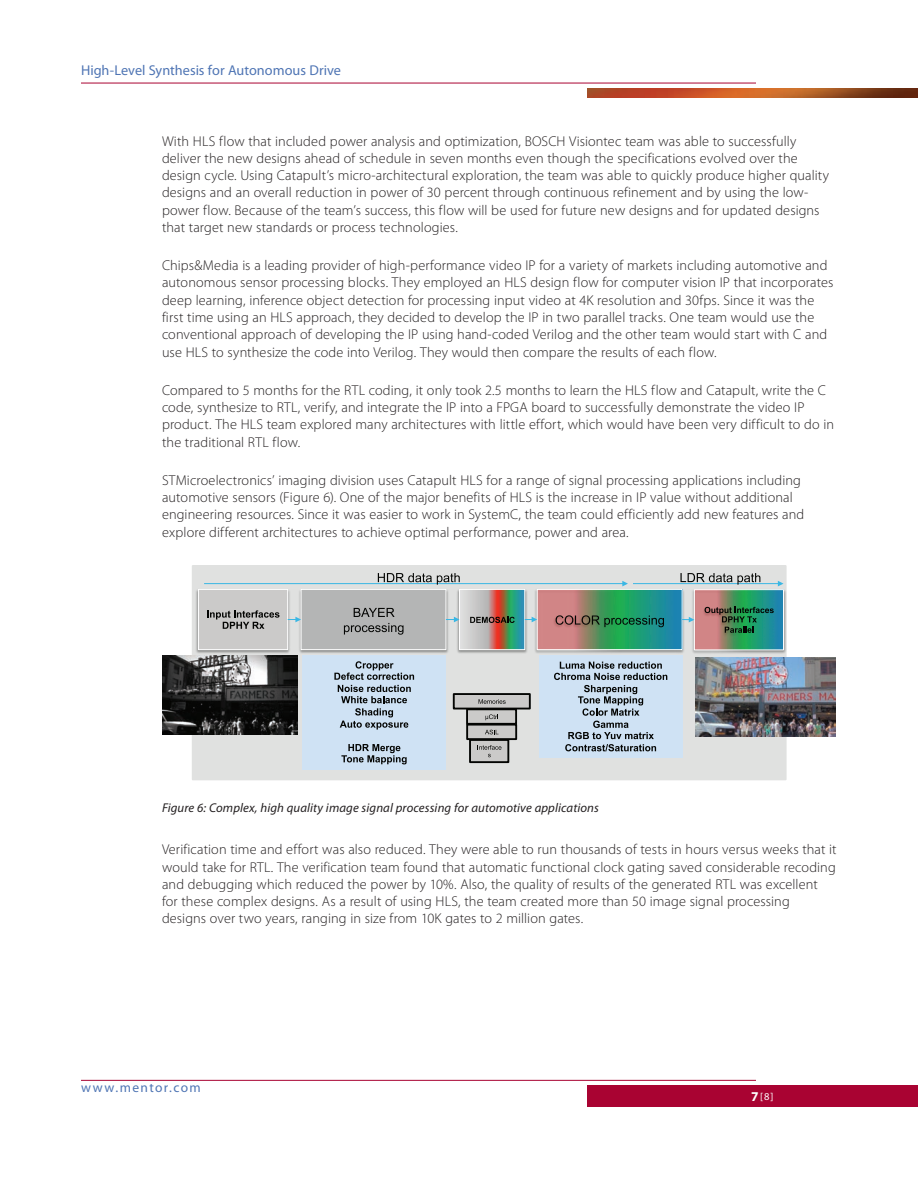
<style>
.page{position:relative;width:918px;height:1188px;background:#fff}
.page>*{position:absolute;margin:0;border:0;box-sizing:border-box;transform-origin:0 0}
.t1{font:300 14.25px/17.2px "Myriad Pro";letter-spacing:.01em;color:#231f20}
.t2{font:14.25px "Myriad Pro";color:#4f75b4}
.t3{font:13.5px "Myriad Pro";letter-spacing:.105em;color:#4f75b4}
.t4{font:italic 12.75px "Myriad Pro";letter-spacing:.01em;color:#231f20}
.t5{font:10.5px "Myriad Pro";color:#fff}
.s1{font-weight:700;font-size:13.5px}
</style>
<div class="page">
<div style="left:588px;top:1085px;width:330px;height:22px;background:#a90332"></div>
<hr style="left:81px;top:1080px;width:675px;height:1px;background:#a90332">
<hr style="left:81px;top:83px;width:675px;height:1px;background:#a90332">
<img style="left:587px;top:88px;width:331px;height:10px">
<div style="left:193px;top:566px;width:593px;height:213px;background:#e0e1e0"></div>
<div style="left:192px;top:565px;width:595px;height:215px;border:2px solid #e0e1e0"></div>
<img style="left:193px;top:586px;width:99px;height:70px">
<div style="left:198px;top:589px;width:90px;height:61px;background:#cbcac9"></div>
<div style="left:198px;top:589px;width:90px;height:61px;border:1px solid #fff"></div>
<svg style="left:207px;top:610px;width:72px;height:19px"></svg>
<img style="left:296px;top:590px;width:153px;height:66px">
<div style="left:301px;top:589px;width:145px;height:61px;background:#b4b5b5"></div>
<div style="left:301px;top:589px;width:145px;height:61px;border:1px solid #fff"></div>
<svg style="left:354px;top:608px;width:41px;height:9px"></svg>
<svg style="left:344px;top:623px;width:60px;height:12px"></svg>
<img style="left:535px;top:586px;width:149px;height:70px">
<img style="left:539px;top:591px;width:142px;height:57px">
<div style="left:537px;top:589px;width:146px;height:61px;border:1px solid #fff"></div>
<svg style="left:556px;top:615px;width:108px;height:12px"></svg>
<img style="left:454px;top:590px;width:73px;height:63px">
<svg style="left:461px;top:591px;width:62px;height:57px"></svg>
<div style="left:459px;top:589px;width:66px;height:61px;border:1px solid #fff"></div>
<svg style="left:470px;top:617px;width:45px;height:6px"></svg>
<img style="left:692px;top:586px;width:95px;height:70px">
<img style="left:696px;top:591px;width:86px;height:57px">
<div style="left:694px;top:589px;width:90px;height:61px;border:1px solid #fff"></div>
<svg style="left:705px;top:607px;width:69px;height:26px;background:#48735b"></svg>
<svg style="left:288px;top:617px;width:13px;height:5px"></svg>
<svg style="left:446px;top:617px;width:14px;height:5px"></svg>
<svg style="left:525px;top:617px;width:12px;height:5px"></svg>
<svg style="left:682px;top:617px;width:12px;height:5px"></svg>
<hr style="left:204px;top:583px;width:422px;height:1px;background:#3ab7e4">
<svg style="left:622px;top:581px;width:6px;height:5px"></svg>
<svg style="left:378px;top:573px;width:82px;height:12px"></svg>
<hr style="left:633px;top:583px;width:149px;height:1px;background:#3ab7e4">
<svg style="left:778px;top:581px;width:6px;height:5px"></svg>
<svg style="left:680px;top:573px;width:80px;height:12px"></svg>
<div style="left:467px;top:725px;width:49px;height:14px;background:#cbcac9"></div>
<div style="left:466px;top:724px;width:51px;height:16px;border:2px solid #040503"></div>
<svg style="left:485px;top:730px;width:14px;height:4px"></svg>
<div style="left:467px;top:709px;width:49px;height:15px;background:#cbcac9"></div>
<div style="left:466px;top:708px;width:51px;height:17px;border:2px solid #040503"></div>
<svg style="left:486px;top:714px;width:12px;height:6px"></svg>
<div style="left:454px;top:694px;width:76px;height:15px;background:#cbcac9"></div>
<div style="left:453px;top:693px;width:78px;height:16px;border:2px solid #040503"></div>
<svg style="left:479px;top:699px;width:27px;height:5px"></svg>
<div style="left:470px;top:740px;width:38px;height:22px;background:#cbcac9"></div>
<div style="left:469px;top:739px;width:40px;height:24px;border:2px solid #040503"></div>
<svg style="left:479px;top:745px;width:22px;height:12px"></svg>
<div style="left:539px;top:655px;width:143px;height:103px;background:#cfe2f4"></div>
<svg style="left:554px;top:662px;width:113px;height:89px"></svg>
<div style="left:302px;top:655px;width:144px;height:115px;background:#cfe2f4"></div>
<svg style="left:334px;top:661px;width:80px;height:69px"></svg>
<svg style="left:341px;top:744px;width:66px;height:20px"></svg>
<img style="left:162px;top:656px;width:135px;height:78px">
<img style="left:695px;top:657px;width:141px;height:79px">
<p class="t2" style="left:81px;top:61px;width:262px">High-Level Synthesis for Autonomous Drive</p>
<p class="t1" style="left:162px;top:132px;width:669px">With HLS flow that included power analysis and optimization, BOSCH Visiontec team was able to successfully deliver the new designs ahead of schedule in seven months even though the specifications evolved over the design cycle. Using Catapult’s micro-architectural exploration, the team was able to quickly produce higher quality designs and an overall reduction in power of 30 percent through continuous refinement and by using the low&shy;power flow. Because of the team’s success, this flow will be used for future new designs and for updated designs that target new standards or process technologies.</p>
<p class="t1" style="left:162px;top:257px;width:673px">Chips&amp;Media is a leading provider of high-performance video IP for a variety of markets including automotive and autonomous sensor processing blocks. They employed an HLS design flow for computer vision IP that incorporates deep learning, inference object detection for processing input video at 4K resolution and 30fps. Since it was the first time using an HLS approach, they decided to develop the IP in two parallel tracks. One team would use the conventional approach of developing the IP using hand-coded Verilog and the other team would start with C and use HLS to synthesize the code into Verilog. They would then compare the results of each flow.</p>
<p class="t1" style="left:162px;top:381px;width:674px">Compared to 5 months for the RTL coding, it only took 2.5 months to learn the HLS flow and Catapult, write the C code, synthesize to RTL, verify, and integrate the IP into a FPGA board to successfully demonstrate the video IP product. The HLS team explored many architectures with little effort, which would have been very difficult to do in the traditional RTL flow.</p>
<p class="t1" style="left:162px;top:471px;width:644px">STMicroelectronics’ imaging division uses Catapult HLS for a range of signal processing applications including automotive sensors (Figure 6). One of the major benefits of HLS is the increase in IP value without additional engineering resources. Since it was easier to work in SystemC, the team could efficiently add new features and explore different architectures to achieve optimal performance, power and area.</p>
<p class="t4" style="left:162px;top:800px;width:438px">Figure 6: Complex, high quality image signal processing for automotive applications</p>
<p class="t1" style="left:162px;top:841px;width:676px">Verification time and effort was also reduced. They were able to run thousands of tests in hours versus weeks that it would take for RTL. The verification team found that automatic functional clock gating saved considerable recoding and debugging which reduced the power by 10%. Also, the quality of results of the generated RTL was excellent for these complex designs. As a result of using HLS, the team created more than 50 image signal processing designs over two years, ranging in size from 10K gates to 2 million gates.</p>
<p class="t3" style="left:81px;top:1079px;width:121px">www.mentor.com</p>
<p class="t5" style="left:751px;top:1090px;width:24px"><span class="s1">7</span>[8]</p>
</div>
